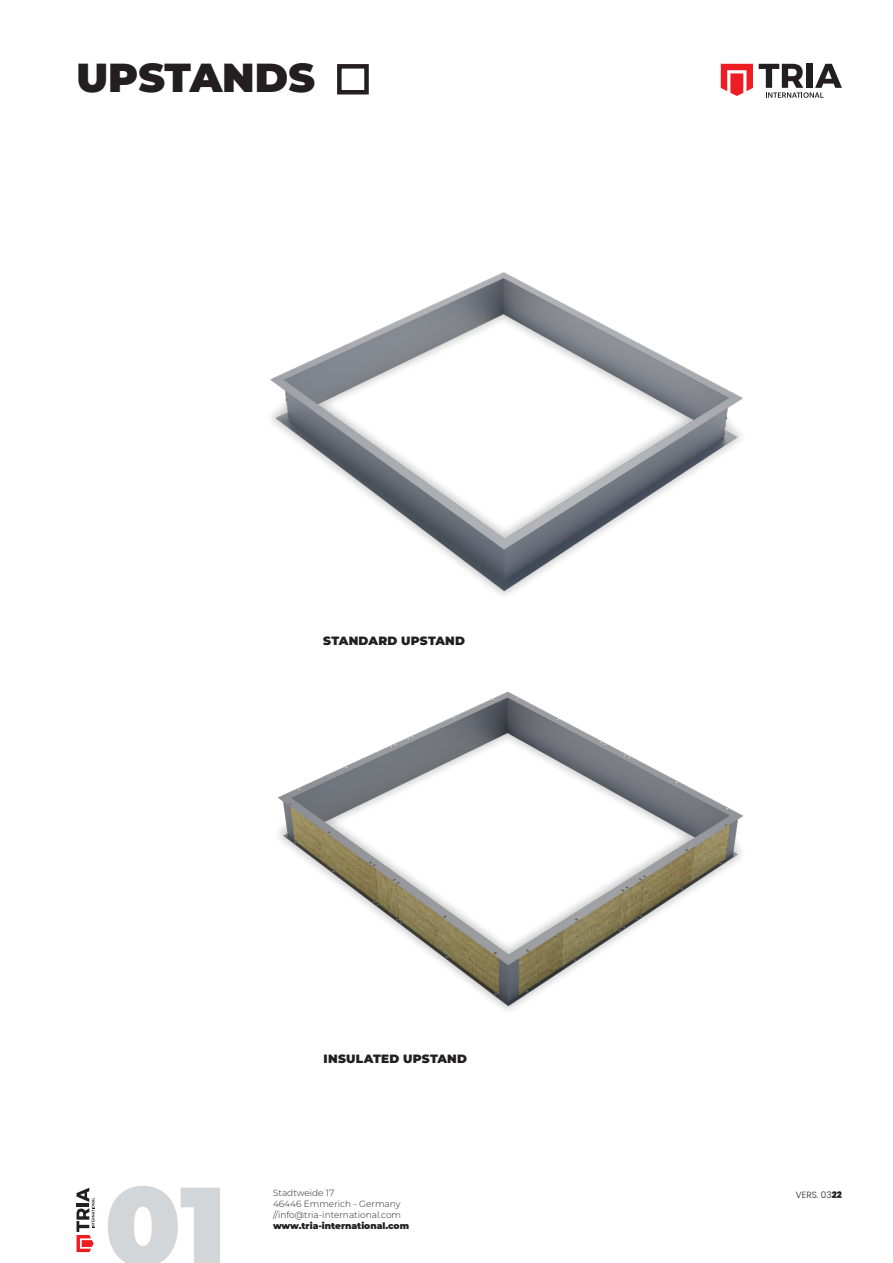
<style>
.page{position:relative;width:893px;height:1263px;background:#fff}
.page>*{position:absolute;margin:0;border:0;box-sizing:border-box;transform-origin:0 0}
.t1{font:900 110.7px "Montserrat";color:#d3d6d9}
.t2{font:900 40.5px "Montserrat";color:#231f20}
.t3{font:900 12px "Montserrat";letter-spacing:.025em;color:#231f20}
.t4{font:300 9px/10.8px "Montserrat";color:#231f20}
.t5{font:900 9px "Montserrat";color:#231f20}
.t6{font:300 9px "Poppins";color:#231f20}
.s1{font-weight:900}
</style>
<div class="page">
<svg style="left:77px;top:1188px;width:18px;height:64px"></svg>
<svg style="left:759px;top:64px;width:83px;height:34px"></svg>
<svg style="left:721px;top:64px;width:32px;height:32px"></svg>
<img style="left:277px;top:691px;width:466px;height:319px">
<img style="left:270px;top:272px;width:473px;height:323px">
<div style="left:337px;top:64px;width:32px;height:30px;border:4px solid #231f20"></div>
<p class="t2" style="left:77px;top:47px;width:240px">UPSTANDS</p>
<p class="t3" style="left:323px;top:631px;width:143px">STANDARD UPSTAND</p>
<p class="t3" style="left:324px;top:1050px;width:145px">INSULATED UPSTAND</p>
<h1 class="t1" style="left:105px;top:1143px;width:123px">01</h1>
<p class="t4" style="left:273px;top:1187px;width:130px">Stadtweide 17<br>46446 Emmerich - Germany //info@tria-international.com</p>
<p class="t5" style="left:273px;top:1219px;width:138px">www.tria-international.com</p>
<p class="t6" style="left:796px;top:1189px;width:47px">VERS. 03<span class="s1">22</span></p>
</div>
